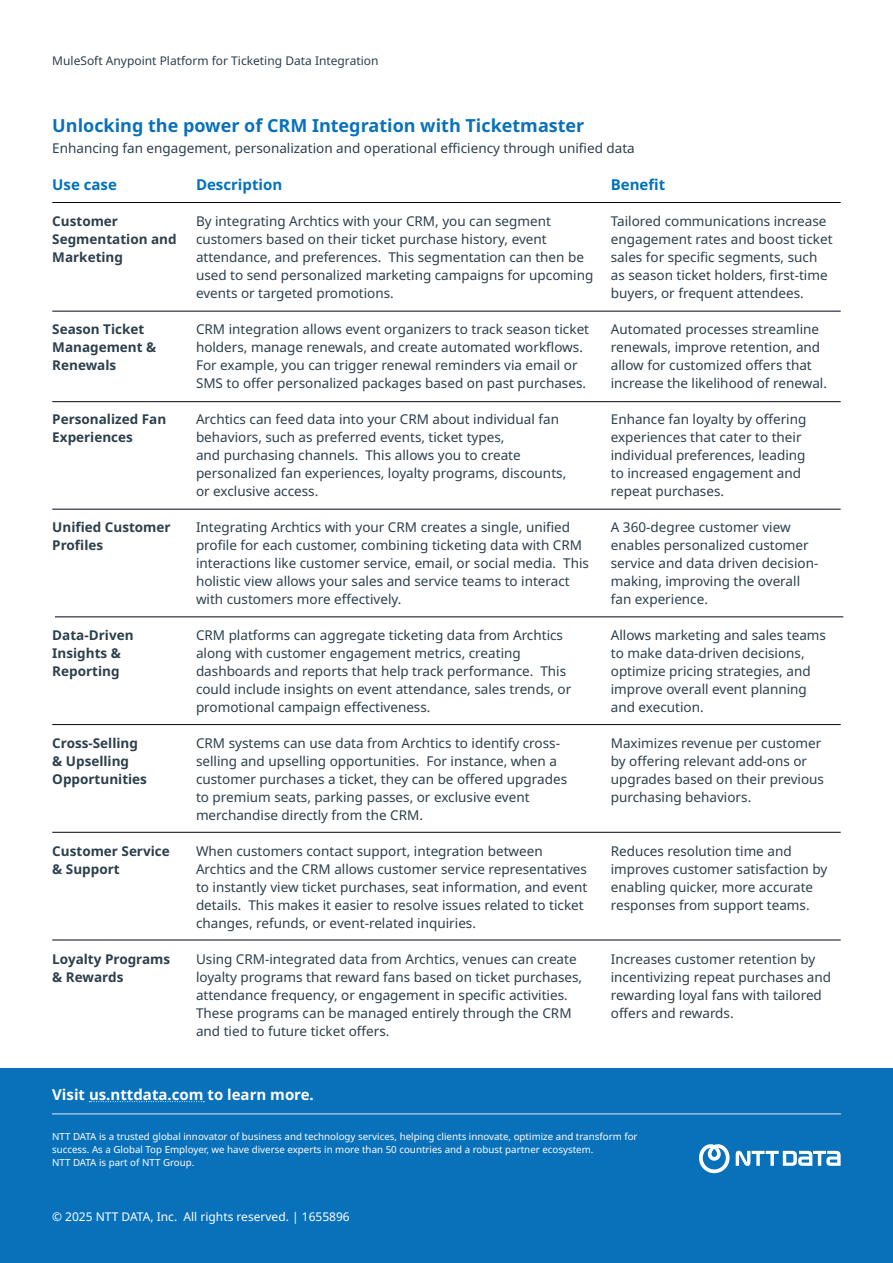
<style>
.page{position:relative;width:893px;height:1263px;background:#fff}
.page>*{position:absolute;margin:0;border:0;box-sizing:border-box;transform-origin:0 0}
.t1{font:700 18px "Noto Sans";color:#0971ba}
.t2{font:700 15px "Noto Sans";color:#fff}
.t3{font:700 15px "Noto Sans";color:#0072bc}
.t4{font:13.5px/18px "Noto Sans";color:#2c3f4c}
.t5{font:700 13.5px/18px "Noto Sans";color:#2c3f4c}
.t6{font:12px "Noto Sans";color:#2c3f4c}
.t7{font:12px "Noto Sans";color:#fff}
.t8{font:9.75px/12.8px "Noto Sans";color:#fff}
</style>
<div class="page">
<div style="left:0;top:1068px;width:893px;height:195px;background:#0971ba"></div>
<svg style="left:89px;top:1101px;width:115px;height:1px"></svg>
<hr style="left:52px;top:1114px;width:789px;height:1px;background:#eaeaea">
<svg style="left:699px;top:1144px;width:31px;height:29px"></svg>
<svg style="left:736px;top:1151px;width:105px;height:15px"></svg>
<hr style="left:52px;top:202px;width:789px;height:1px;background:#00051a">
<hr style="left:52px;top:311px;width:789px;height:1px;background:#00051a">
<hr style="left:52px;top:401px;width:789px;height:1px;background:#00051a">
<hr style="left:52px;top:509px;width:789px;height:1px;background:#00051a">
<hr style="left:55px;top:616px;width:788px;height:1px;background:#00051a">
<hr style="left:52px;top:724px;width:789px;height:1px;background:#00051a">
<hr style="left:52px;top:832px;width:789px;height:1px;background:#00051a">
<hr style="left:52px;top:939px;width:789px;height:1px;background:#00051a">
<p class="t6" style="left:52px;top:54px;width:328px">MuleSoft Anypoint Platform for Ticketing Data Integration</p>
<h1 class="t1" style="left:52px;top:115px;width:534px">Unlocking the power of CRM Integration with Ticketmaster</h1>
<p class="t4" style="left:52px;top:139px;width:584px">Enhancing fan engagement, personalization and operational efficiency through unified data</p>
<p class="t3" style="left:196px;top:176px;width:88px">Description</p>
<p class="t4" style="left:196px;top:212px;width:399px">By integrating Archtics with your CRM, you can segment customers based on their ticket purchase history, event attendance, and preferences. This segmentation can then be used to send personalized marketing campaigns for upcoming events or targeted promotions.</p>
<p class="t4" style="left:196px;top:320px;width:395px">CRM integration allows event organizers to track season ticket holders, manage renewals, and create automated workflows.<br>For example, you can trigger renewal reminders via email or SMS to offer personalized packages based on past purchases.</p>
<p class="t4" style="left:196px;top:410px;width:372px">Archtics can feed data into your CRM about individual fan behaviors, such as preferred events, ticket types,<br>and purchasing channels. This allows you to create personalized fan experiences, loyalty programs, discounts, or exclusive access.</p>
<p class="t4" style="left:196px;top:518px;width:395px">Integrating Archtics with your CRM creates a single, unified profile for each customer, combining ticketing data with CRM interactions like customer service, email, or social media. This holistic view allows your sales and service teams to interact with customers more effectively.</p>
<p class="t4" style="left:196px;top:626px;width:377px">CRM platforms can aggregate ticketing data from Archtics along with customer engagement metrics, creating dashboards and reports that help track performance. This could include insights on event attendance, sales trends, or promotional campaign effectiveness.</p>
<p class="t4" style="left:196px;top:734px;width:373px">CRM systems can use data from Archtics to identify cross&shy;selling and upselling opportunities. For instance, when a customer purchases a ticket, they can be offered upgrades to premium seats, parking passes, or exclusive event merchandise directly from the CRM.</p>
<p class="t4" style="left:196px;top:842px;width:393px">When customers contact support, integration between Archtics and the CRM allows customer service representatives to instantly view ticket purchases, seat information, and event details. This makes it easier to resolve issues related to ticket changes, refunds, or event-related inquiries.</p>
<p class="t4" style="left:196px;top:950px;width:388px">Using CRM-integrated data from Archtics, venues can create loyalty programs that reward fans based on ticket purchases, attendance frequency, or engagement in specific activities.<br>These programs can be managed entirely through the CRM and tied to future ticket offers.</p>
<p class="t3" style="left:611px;top:176px;width:56px">Benefit</p>
<p class="t4" style="left:611px;top:212px;width:223px">Tailored communications increase engagement rates and boost ticket sales for specific segments, such as season ticket holders, first-time buyers, or frequent attendees.</p>
<p class="t4" style="left:611px;top:320px;width:218px">Automated processes streamline renewals, improve retention, and allow for customized offers that increase the likelihood of renewal.</p>
<p class="t4" style="left:611px;top:410px;width:197px">Enhance fan loyalty by offering experiences that cater to their individual preferences, leading to increased engagement and repeat purchases.</p>
<p class="t4" style="left:611px;top:518px;width:209px">A 360-degree customer view enables personalized customer service and data driven decision&shy;making, improving the overall fan experience.</p>
<p class="t4" style="left:611px;top:626px;width:217px">Allows marketing and sales teams to make data-driven decisions, optimize pricing strategies, and improve overall event planning and execution.</p>
<p class="t4" style="left:611px;top:734px;width:215px">Maximizes revenue per customer by offering relevant add-ons or upgrades based on their previous purchasing behaviors.</p>
<p class="t3" style="left:52px;top:176px;width:66px">Use case</p>
<p class="t5" style="left:52px;top:212px;width:126px">Customer<br>Segmentation and<br>Marketing</p>
<p class="t5" style="left:52px;top:320px;width:106px">Season Ticket<br>Management &amp;<br>Renewals</p>
<p class="t5" style="left:52px;top:410px;width:115px">Personalized Fan<br>Experiences</p>
<p class="t5" style="left:52px;top:518px;width:120px">Unified Customer<br>Profiles</p>
<p class="t5" style="left:52px;top:626px;width:83px">Data-Driven<br>Insights &amp;<br>Reporting</p>
<p class="t5" style="left:52px;top:734px;width:96px">Cross-Selling &amp; Upselling<br>Opportunities</p>
<p class="t4" style="left:611px;top:842px;width:218px">Reduces resolution time and improves customer satisfaction by enabling quicker, more accurate responses from support teams.</p>
<p class="t5" style="left:52px;top:842px;width:119px">Customer Service &amp; Support</p>
<p class="t4" style="left:611px;top:950px;width:222px">Increases customer retention by incentivizing repeat purchases and rewarding loyal fans with tailored offers and rewards.</p>
<p class="t5" style="left:52px;top:950px;width:119px">Loyalty Programs &amp; Rewards</p>
<p class="t2" style="left:52px;top:1086px;width:263px">Visit us.nttdata.com to learn more.</p>
<p class="t8" style="left:52px;top:1130px;width:587px">NTT DATA is a trusted global innovator of business and technology services, helping clients innovate, optimize and transform for success. As a Global Top Employer, we have diverse experts in more than 50 countries and a robust partner ecosystem.<br>NTT DATA is part of NTT Group.</p>
<p class="t7" style="left:52px;top:1210px;width:299px">© 2025 NTT DATA, Inc. All rights reserved. | 1655896</p>
</div>
